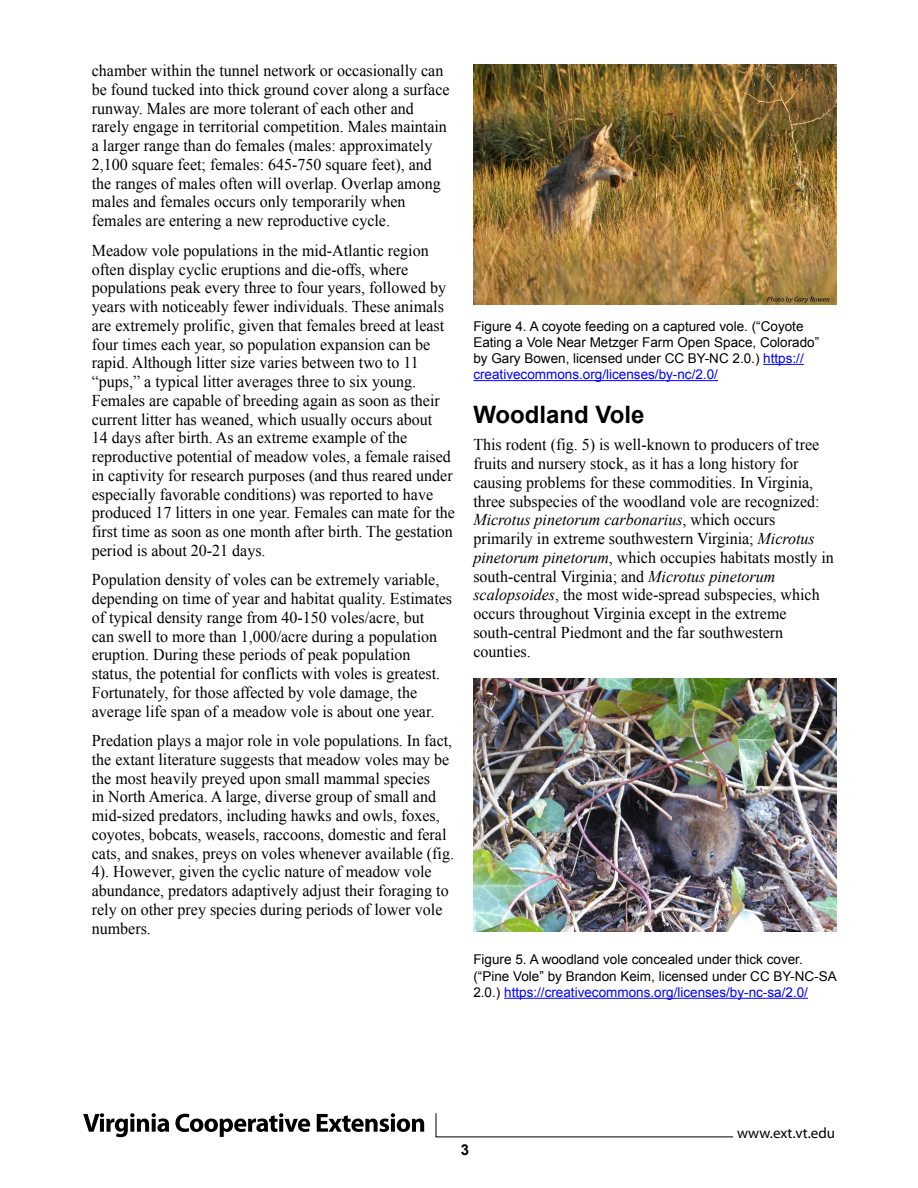
<style>
.page{position:relative;width:918px;height:1188px;background:#fff}
.page>*{position:absolute;margin:0;border:0;box-sizing:border-box;transform-origin:0 0}
.t1{font:700 24px "Arial";color:#000}
.BT{font:16.5px/18.8px "Times New Roman";color:#000}
.t2{font:15px "Myriad Pro";color:#000}
.t3{font:700 15px "Arial";color:#000}
.Caption_auto_leading{font:13.5px/16.2px "Arial";color:#000}
.s1{color:#00f}
.s2{font-style:italic}
</style>
<div class="page">
<svg style="left:83px;top:1113px;width:86px;height:24px"></svg>
<svg style="left:175px;top:1113px;width:135px;height:24px"></svg>
<svg style="left:317px;top:1113px;width:107px;height:19px"></svg>
<svg style="left:435px;top:1113px;width:299px;height:25px"></svg>
<hr style="left:763px;top:364px;width:41px;height:1px;background:#00f">
<hr style="left:473px;top:380px;width:245px;height:1px;background:#00f">
<hr style="left:504px;top:998px;width:304px;height:1px;background:#00f">
<img style="left:473px;top:678px;width:364px;height:254px">
<img style="left:473px;top:65px;width:364px;height:240px">
<p class="BT" style="left:92px;top:61px;width:359px">chamber within the tunnel network or occasionally can be found tucked into thick ground cover along a surface runway. Males are more tolerant of each other and rarely engage in territorial competition. Males maintain a larger range than do females (males: approximately 2,100 square feet; females: 645-750 square feet), and the ranges of males often will overlap. Overlap among males and females occurs only temporarily when females are entering a new reproductive cycle.</p>
<p class="BT" style="left:92px;top:241px;width:365px">Meadow vole populations in the mid-Atlantic region often display cyclic eruptions and die-offs, where populations peak every three to four years, followed by years with noticeably fewer individuals. These animals are extremely prolific, given that females breed at least four times each year, so population expansion can be rapid. Although litter size varies between two to 11 “pups,” a typical litter averages three to six young.<br>Females are capable of breeding again as soon as their current litter has weaned, which usually occurs about<br>14 days after birth. As an extreme example of the reproductive potential of meadow voles, a female raised in captivity for research purposes (and thus reared under especially favorable conditions) was reported to have produced 17 litters in one year. Females can mate for the first time as soon as one month after birth. The gestation period is about 20-21 days.</p>
<p class="BT" style="left:92px;top:570px;width:362px">Population density of voles can be extremely variable, depending on time of year and habitat quality. Estimates of typical density range from 40-150 voles/acre, but<br>can swell to more than 1,000/acre during a population eruption. During these periods of peak population status, the potential for conflicts with voles is greatest.<br>Fortunately, for those affected by vole damage, the average life span of a meadow vole is about one year.</p>
<p class="BT" style="left:92px;top:731px;width:364px">Predation plays a major role in vole populations. In fact, the extant literature suggests that meadow voles may be the most heavily preyed upon small mammal species<br>in North America. A large, diverse group of small and mid-sized predators, including hawks and owls, foxes, coyotes, bobcats, weasels, raccoons, domestic and feral cats, and snakes, preys on voles whenever available (fig.<br>4). However, given the cyclic nature of meadow vole abundance, predators adaptively adjust their foraging to rely on other prey species during periods of lower vole numbers.</p>
<p class="Caption_auto_leading" style="left:473px;top:318px;width:347px">Figure 4. A coyote feeding on a captured vole. (“Coyote Eating a Vole Near Metzger Farm Open Space, Colorado” by Gary Bowen, licensed under CC BY-NC 2.0.) <span class="s1">https:// creativecommons.org/licenses/by-nc/2.0/</span></p>
<h3 class="t1" style="left:473px;top:399px;width:173px">Woodland Vole</h3>
<p class="BT" style="left:473px;top:435px;width:362px">This rodent (fig. 5) is well-known to producers of tree fruits and nursery stock, as it has a long history for causing problems for these commodities. In Virginia, three subspecies of the woodland vole are recognized:<br><span class="s2">Microtus pinetorum carbonarius</span>, which occurs primarily in extreme southwestern Virginia; <span class="s2">Microtus pinetorum pinetorum</span>, which occupies habitats mostly in south-central Virginia; and <span class="s2">Microtus pinetorum scalopsoides</span>, the most wide-spread subspecies, which occurs throughout Virginia except in the extreme south-central Piedmont and the far southwestern counties.</p>
<p class="Caption_auto_leading" style="left:473px;top:952px;width:365px">Figure 5. A woodland vole concealed under thick cover. (“Pine Vole” by Brandon Keim, licensed under CC BY-NC-SA<br>2.0.) <span class="s1">https://creativecommons.org/licenses/by-nc-sa/2.0/</span></p>
<p class="t2" style="left:737px;top:1123px;width:100px">www.ext.vt.edu</p>
<p class="t3" style="left:461px;top:1140px;width:10px">3</p>
</div>
